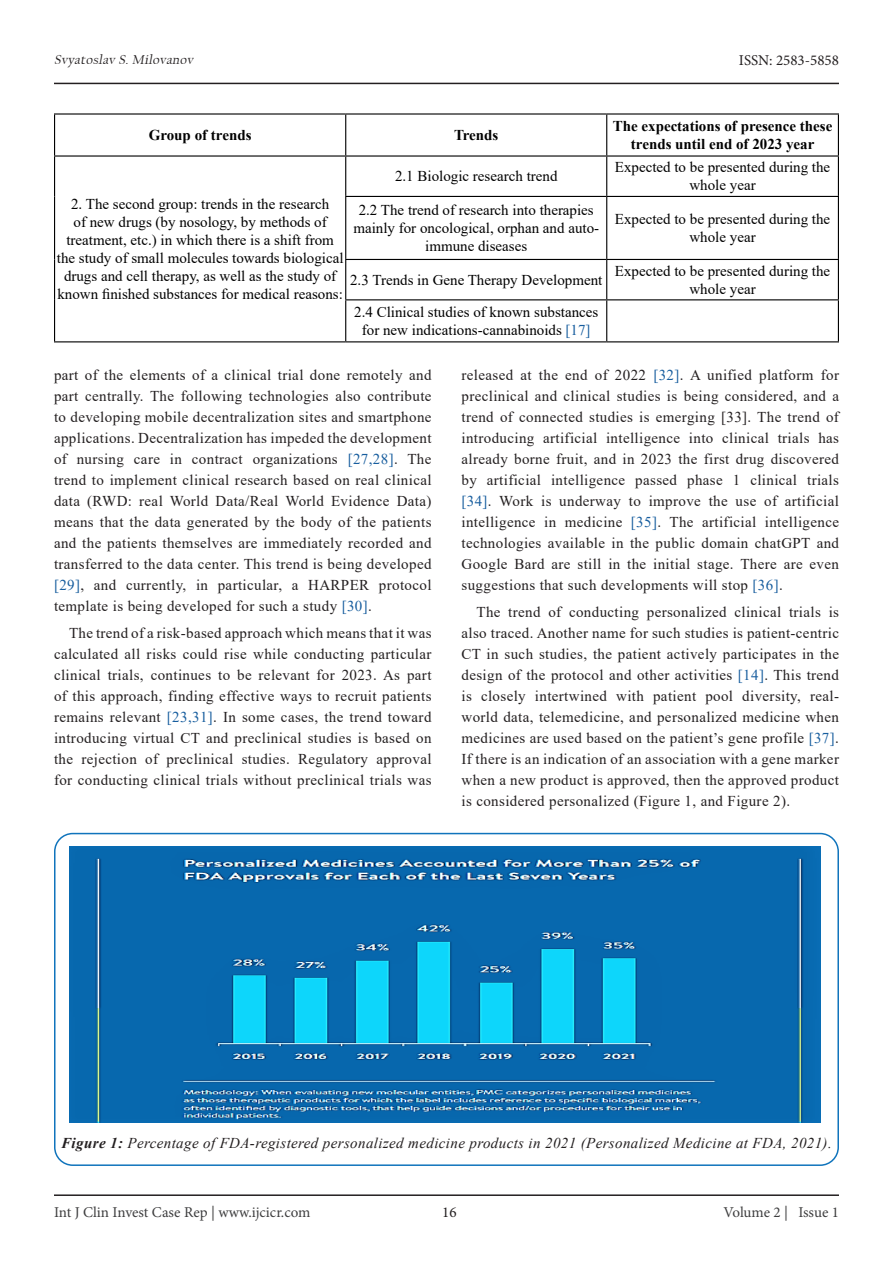
<style>
.page{position:relative;width:893px;height:1271px;background:#fff}
.page>*{position:absolute;margin:0;border:0;box-sizing:border-box;transform-origin:0 0}
.para_font{font:15px/21px "Times New Roman";letter-spacing:.025em;color:#231f20;text-align:justify}
.t1{font:15px/18px "Times New Roman";color:#000;text-align:center}
.Figure_Caption{font:italic 15px "Times New Roman";letter-spacing:.025em;color:#231f20}
.t2{font:700 15px/18px "Times New Roman";color:#000;text-align:center}
.t3{font:15px "Minion Pro";color:#3e3e3f}
.t4{font:15px "Minion Pro";color:#231f20}
.t5{font:italic 13.5px "Californian FB";color:#231f20}
.s1{color:#175d9e}
.s2{font-weight:700}
</style>
<div class="page">
<hr style="left:54px;top:1194px;width:785px;height:2px;background:#231f20">
<hr style="left:54px;top:83px;width:785px;height:1px;background:#231f20">
<hr style="left:54px;top:113px;width:292px;height:2px;background:#000">
<hr style="left:346px;top:113px;width:261px;height:2px;background:#000">
<hr style="left:607px;top:113px;width:232px;height:2px;background:#000">
<hr style="left:54px;top:155px;width:292px;height:2px;background:#000">
<hr style="left:346px;top:155px;width:261px;height:2px;background:#000">
<hr style="left:607px;top:155px;width:232px;height:2px;background:#000">
<hr style="left:345px;top:196px;width:262px;height:1px;background:#000">
<hr style="left:607px;top:196px;width:232px;height:1px;background:#000">
<hr style="left:345px;top:259px;width:262px;height:1px;background:#000">
<hr style="left:607px;top:259px;width:232px;height:1px;background:#000">
<hr style="left:345px;top:299px;width:262px;height:1px;background:#000">
<hr style="left:607px;top:299px;width:232px;height:1px;background:#000">
<hr style="left:54px;top:341px;width:292px;height:1px;background:#000">
<hr style="left:346px;top:341px;width:261px;height:1px;background:#000">
<hr style="left:607px;top:341px;width:232px;height:1px;background:#000">
<hr style="left:54px;top:115px;width:1px;height:40px;background:#000">
<hr style="left:54px;top:157px;width:1px;height:39px;background:#000">
<hr style="left:54px;top:196px;width:1px;height:63px;background:#000">
<hr style="left:54px;top:259px;width:1px;height:41px;background:#000">
<hr style="left:54px;top:300px;width:1px;height:41px;background:#000">
<hr style="left:345px;top:115px;width:1px;height:40px;background:#000">
<hr style="left:606px;top:115px;width:1px;height:40px;background:#000">
<hr style="left:838px;top:115px;width:1px;height:40px;background:#000">
<hr style="left:345px;top:157px;width:1px;height:39px;background:#000">
<hr style="left:606px;top:157px;width:1px;height:39px;background:#000">
<hr style="left:838px;top:157px;width:1px;height:39px;background:#000">
<hr style="left:345px;top:197px;width:1px;height:62px;background:#000">
<hr style="left:606px;top:197px;width:1px;height:62px;background:#000">
<hr style="left:838px;top:197px;width:1px;height:62px;background:#000">
<hr style="left:345px;top:260px;width:1px;height:39px;background:#000">
<hr style="left:606px;top:260px;width:1px;height:39px;background:#000">
<hr style="left:838px;top:260px;width:1px;height:39px;background:#000">
<hr style="left:345px;top:300px;width:1px;height:41px;background:#000">
<hr style="left:606px;top:300px;width:1px;height:41px;background:#000">
<hr style="left:838px;top:300px;width:1px;height:41px;background:#000">
<img style="left:69px;top:846px;width:752px;height:276px">
<div style="left:54px;top:832px;width:785px;height:334px;border:2px solid #1074bc;border-radius:18px"></div>
<p class="t5" style="left:54px;top:52px;width:143px">Svyatoslav S. Milovanov</p>
<p class="t4" style="left:739px;top:50px;width:102px">ISSN: 2583-5858</p>
<p class="t2" style="left:149px;top:126px;width:104px">Group of trends</p>
<p class="t2" style="left:454px;top:126px;width:46px">Trends</p>
<p class="t2" style="left:613px;top:117px;width:221px">The expectations of presence these trends until end of 2023 year</p>
<p class="t1" style="left:395px;top:167px;width:164px">2.1 Biologic research trend</p>
<p class="t1" style="left:615px;top:158px;width:217px">Expected to be presented during the whole year</p>
<p class="t1" style="left:353px;top:201px;width:247px">2.2 The trend of research into therapies mainly for oncological, orphan and auto&shy;immune diseases</p>
<p class="t1" style="left:615px;top:210px;width:217px">Expected to be presented during the whole year</p>
<p class="t1" style="left:350px;top:270px;width:254px">2.3 Trends in Gene Therapy Development</p>
<p class="t1" style="left:615px;top:261px;width:217px">Expected to be presented during the whole year</p>
<p class="t1" style="left:354px;top:302px;width:246px">2.4 Clinical studies of known substances for new indications-cannabinoids <span class="s1">[17]</span></p>
<p class="t1" style="left:57px;top:195px;width:288px">2. The second group: trends in the research<br>of new drugs (by nosology, by methods of treatment, etc.) in which there is a shift from the study of small molecules towards biological drugs and cell therapy, as well as the study of known finished substances for medical reasons:</p>
<p class="para_font" style="left:54px;top:364px;width:379px">part of the elements of a clinical trial done remotely and part centrally. The following technologies also contribute to developing mobile decentralization sites and smartphone applications. Decentralization has impeded the development of nursing care in contract organizations <span class="s1">[27,28]</span>. The trend to implement clinical research based on real clinical data (RWD: real World Data/Real World Evidence Data) means that the data generated by the body of the patients and the patients themselves are immediately recorded and transferred to the data center. This trend is being developed <span class="s1">[29]</span>, and currently, in particular, a HARPER protocol template is being developed for such a study <span class="s1">[30]</span>.</p>
<p class="para_font" style="left:54px;top:622px;width:379px;text-indent:15px">The trend of a risk-based approach which means that it was calculated all risks could rise while conducting particular clinical trials, continues to be relevant for 2023. As part of this approach, finding effective ways to recruit patients remains relevant <span class="s1">[23,31]</span>. In some cases, the trend toward introducing virtual CT and preclinical studies is based on the rejection of preclinical studies. Regulatory approval for conducting clinical trials without preclinical trials was</p>
<p class="para_font" style="left:461px;top:364px;width:379px">released at the end of 2022 <span class="s1">[32]</span>. A unified platform for preclinical and clinical studies is being considered, and a trend of connected studies is emerging [33]. The trend of introducing artificial intelligence into clinical trials has already borne fruit, and in 2023 the first drug discovered by artificial intelligence passed phase 1 clinical trials <span class="s1">[34]</span>. Work is underway to improve the use of artificial intelligence in medicine <span class="s1">[35]</span>. The artificial intelligence technologies available in the public domain chatGPT and Google Bard are still in the initial stage. There are even suggestions that such developments will stop <span class="s1">[36]</span>.</p>
<p class="para_font" style="left:461px;top:601px;width:379px;text-indent:15px">The trend of conducting personalized clinical trials is also traced. Another name for such studies is patient-centric CT in such studies, the patient actively participates in the design of the protocol and other activities <span class="s1">[14]</span>. This trend is closely intertwined with patient pool diversity, real&shy;world data, telemedicine, and personalized medicine when medicines are used based on the patient’s gene profile <span class="s1">[37]</span>.<br>If there is an indication of an association with a gene marker when a new product is approved, then the approved product is considered personalized (Figure 1, and Figure 2).</p>
<p class="Figure_Caption" style="left:61px;top:1132px;width:772px"><span class="s2">Figure 1:</span> Percentage of FDA-registered personalized medicine products in 2021 (Personalized Medicine at FDA, 2021).</p>
<p class="t3" style="left:54px;top:1202px;width:258px">Int J Clin Invest Case Rep | www.ijcicr.com</p>
<p class="t4" style="left:442px;top:1202px;width:16px">16</p>
<p class="t3" style="left:723px;top:1202px;width:117px">Volume 2 | Issue 1</p>
</div>
